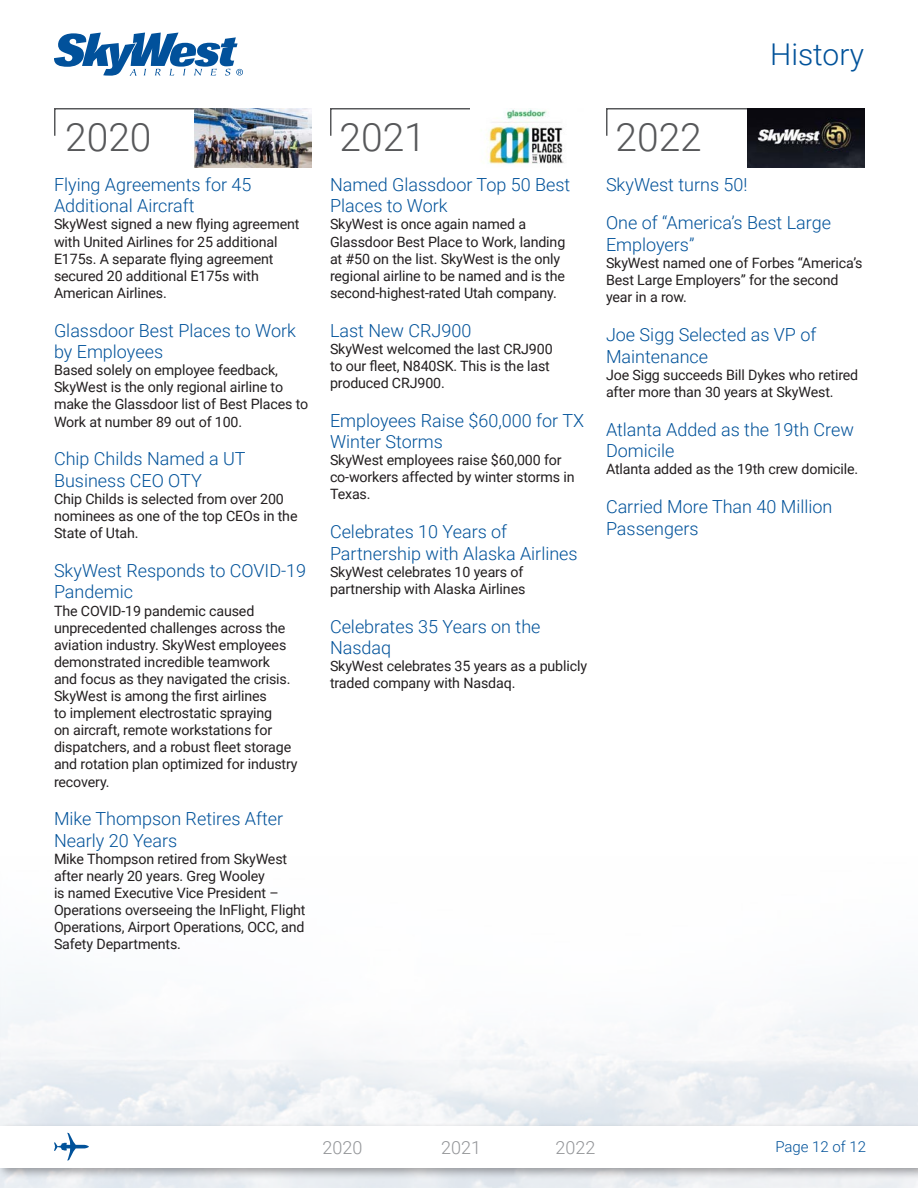
<style>
.page{position:relative;width:918px;height:1188px;background:#fff}
.page>*{position:absolute;margin:0;border:0;box-sizing:border-box;transform-origin:0 0}
.Body{font:300 39px "Roboto";color:#57585a}
.t1{font:300 30px "Roboto";color:#01529a}
.Headline{font:300 18px/21.6px "Roboto";color:#01529a}
.t2{font:300 18px "Roboto";color:#939598}
.t3{font:300 15px "Roboto";color:#01529a}
.Body-2{font:14.25px/17.1px "Roboto";letter-spacing:-.01em;color:#231f20}
</style>
<div class="page">
<div style="left:0;top:1122px;width:918px;height:58px;background:#231f20;opacity:.4"></div>
<div style="left:0;top:1126px;width:918px;height:41px;background:#fff"></div>
<svg style="left:54px;top:33px;width:189px;height:42px"></svg>
<svg style="left:54px;top:1133px;width:35px;height:27px"></svg>
<svg style="left:54px;top:108px;width:141px;height:29px"></svg>
<svg style="left:330px;top:108px;width:140px;height:28px"></svg>
<svg style="left:606px;top:108px;width:141px;height:28px"></svg>
<img style="left:195px;top:108px;width:117px;height:60px">
<img style="left:486px;top:108px;width:78px;height:57px">
<img style="left:747px;top:108px;width:118px;height:60px">
<p class="Body" style="left:65px;top:110px;width:88px">2020</p>
<p class="Headline" style="left:54px;top:173px;width:199px">Flying Agreements for 45<br>Additional Aircraft</p>
<p class="Body-2" style="left:54px;top:215px;width:247px">SkyWest signed a new flying agreement with United Airlines for 25 additional E175s. A separate flying agreement secured 20 additional E175s with American Airlines.</p>
<p class="Headline" style="left:54px;top:319px;width:244px">Glassdoor Best Places to Work by Employees</p>
<p class="Body-2" style="left:54px;top:361px;width:256px">Based solely on employee feedback, SkyWest is the only regional airline to make the Glassdoor list of Best Places to Work at number 89 out of 100.</p>
<p class="Headline" style="left:54px;top:447px;width:193px">Chip Childs Named a UT<br>Business CEO OTY</p>
<p class="Body-2" style="left:54px;top:490px;width:245px">Chip Childs is selected from over 200 nominees as one of the top CEOs in the<br>State of Utah.</p>
<p class="Headline" style="left:54px;top:559px;width:254px">SkyWest Responds to COVID-19<br>Pandemic</p>
<p class="Body-2" style="left:54px;top:601px;width:245px">The COVID-19 pandemic caused unprecedented challenges across the aviation industry. SkyWest employees demonstrated incredible teamwork<br>and focus as they navigated the crisis.<br>SkyWest is among the first airlines<br>to implement electrostatic spraying<br>on aircraft, remote workstations for dispatchers, and a robust fleet storage and rotation plan optimized for industry recovery.</p>
<p class="Headline" style="left:54px;top:807px;width:231px">Mike Thompson Retires After<br>Nearly 20 Years</p>
<p class="Body-2" style="left:54px;top:850px;width:253px">Mike Thompson retired from SkyWest after nearly 20 years. Greg Wooley<br>is named Executive Vice President – Operations overseeing the InFlight, Flight Operations, Airport Operations, OCC, and Safety Departments.</p>
<h2 class="t1" style="left:770px;top:33px;width:95px">History</h2>
<p class="Body" style="left:339px;top:110px;width:88px">2021</p>
<p class="Headline" style="left:330px;top:173px;width:242px">Named Glassdoor Top 50 Best<br>Places to Work</p>
<p class="Body-2" style="left:330px;top:215px;width:237px">SkyWest is once again named a Glassdoor Best Place to Work, landing at #50 on the list. SkyWest is the only regional airline to be named and is the second-highest-rated Utah company.</p>
<p class="Headline" style="left:330px;top:319px;width:143px">Last New CRJ900</p>
<p class="Body-2" style="left:330px;top:339px;width:224px">SkyWest welcomed the last CRJ900 to our fleet, N840SK. This is the last produced CRJ900.</p>
<p class="Headline" style="left:330px;top:409px;width:256px">Employees Raise $60,000 for TX<br>Winter Storms</p>
<p class="Body-2" style="left:330px;top:451px;width:246px">SkyWest employees raise $60,000 for co-workers affected by winter storms in<br>Texas.</p>
<p class="Headline" style="left:330px;top:520px;width:249px">Celebrates 10 Years of<br>Partnership with Alaska Airlines</p>
<p class="Body-2" style="left:330px;top:563px;width:197px">SkyWest celebrates 10 years of partnership with Alaska Airlines</p>
<p class="Headline" style="left:330px;top:615px;width:212px">Celebrates 35 Years on the<br>Nasdaq</p>
<p class="Body-2" style="left:330px;top:657px;width:259px">SkyWest celebrates 35 years as a publicly traded company with Nasdaq.</p>
<p class="Body" style="left:615px;top:110px;width:88px">2022</p>
<p class="Headline" style="left:606px;top:173px;width:143px">SkyWest turns 50!</p>
<p class="Headline" style="left:606px;top:212px;width:227px">One of “America’s Best Large<br>Employers”</p>
<p class="Body-2" style="left:606px;top:254px;width:258px">SkyWest named one of Forbes “America’s<br>Best Large Employers” for the second year in a row.</p>
<p class="Headline" style="left:606px;top:323px;width:212px">Joe Sigg Selected as VP of<br>Maintenance</p>
<p class="Body-2" style="left:606px;top:366px;width:254px">Joe Sigg succeeds Bill Dykes who retired after more than 30 years at SkyWest.</p>
<p class="Headline" style="left:606px;top:418px;width:250px">Atlanta Added as the 19th Crew<br>Domicile</p>
<p class="Body-2" style="left:606px;top:460px;width:254px">Atlanta added as the 19th crew domicile.</p>
<p class="Headline" style="left:606px;top:495px;width:228px">Carried More Than 40 Million<br>Passengers</p>
<p class="t2" style="left:323px;top:1135px;width:41px">2020</p>
<p class="t2" style="left:441px;top:1135px;width:41px">2021</p>
<p class="t2" style="left:555px;top:1135px;width:41px">2022</p>
<p class="t3" style="left:775px;top:1136px;width:92px">Page 12 of 12</p>
</div>
